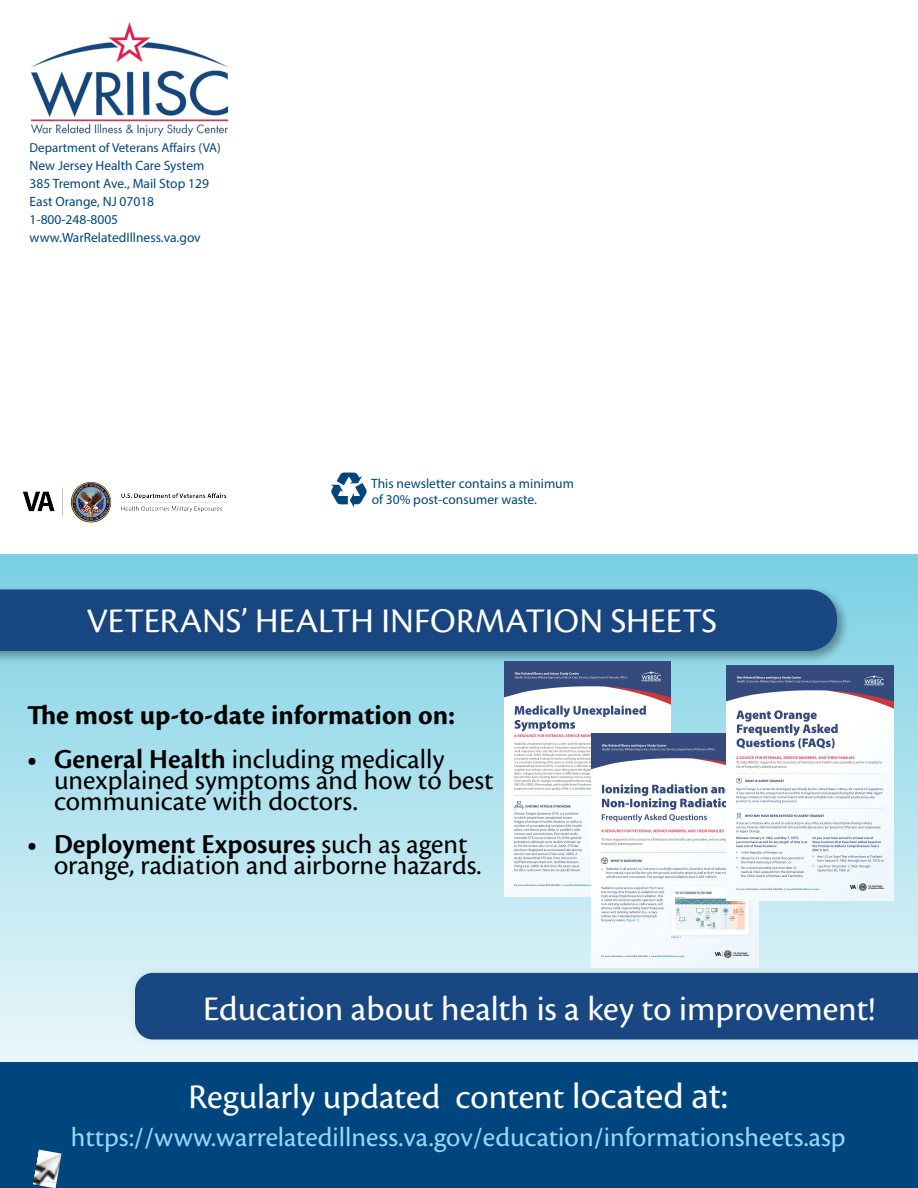
<style>
.page{position:relative;width:918px;height:1188px;background:#fff}
.page>*{position:absolute;margin:0;border:0;box-sizing:border-box;transform-origin:0 0}
.t1{font:36px "Cronos Pro";color:#fff}
.t2{font:28.5px/21.1px "Cronos Pro";color:#000}
.t3{font:28.5px "Cronos Pro";color:#9bd4f4}
.t4{font:700 28.5px "Cronos Pro";letter-spacing:.005em;color:#000}
.Information{font:13.5px/16.2px "Myriad Pro";color:#00467e}
.Information-2{font:12.9px "Myriad Pro";color:#00467e}
.s1{font-weight:600}
.s2{font-family:"Minion Pro"}
.s3{font-family:"Myriad Pro"}
</style>
<div class="page">
<svg style="left:0;top:554px;width:918px;height:508px;background:#b1e3ee"></svg>
<div style="left:125px;top:963px;width:793px;height:86px;background:#000;opacity:.07"></div>
<div style="left:135px;top:973px;width:783px;height:67px;background:#184782"></div>
<img style="left:31px;top:22px;width:196px;height:113px">
<div style="left:0;top:1062px;width:918px;height:126px;background:#00467e"></div>
<svg style="left:331px;top:473px;width:36px;height:35px"></svg>
<img style="left:23px;top:481px;width:204px;height:42px">
<div style="left:0;top:586px;width:850px;height:78px;background:#000;opacity:.35"></div>
<div style="left:0;top:590px;width:837px;height:61px;background:#184782"></div>
<div style="left:79px;top:599px;width:646px;height:42px;background:#174680"></div>
<img style="left:504px;top:662px;width:166px;height:234px">
<img style="left:592px;top:733px;width:166px;height:235px">
<img style="left:727px;top:666px;width:166px;height:234px">
<img style="left:34px;top:1150px;width:28px;height:33px">
<img style="left:33px;top:1179px;width:23px;height:9px">
<p class="Information-2" style="left:30px;top:140px;width:193px">Department of Veterans Affairs (VA)</p>
<p class="Information" style="left:30px;top:157px;width:176px">New Jersey Health Care System</p>
<p class="Information" style="left:30px;top:175px;width:181px">385 Tremont Ave., Mail Stop 129</p>
<p class="Information" style="left:30px;top:193px;width:126px">East Orange, NJ 07018</p>
<p class="Information" style="left:30px;top:211px;width:90px">1-800-248-8005</p>
<p class="Information" style="left:30px;top:230px;width:173px">www.WarRelatedIllness.va.gov</p>
<p class="Information" style="left:371px;top:475px;width:204px">This newsletter contains a minimum of 30% post-consumer waste.</p>
<p class="t1" style="left:87px;top:601px;width:632px">VETERANS’ HEALTH INFORMATION SHEETS</p>
<p class="t4" style="left:27px;top:698px;width:429px">The most up-to-date information on:</p>
<p class="t2" style="left:54px;top:748px;width:441px;text-indent:-27px"><span class="s1">• General Health</span> including medically unexplained symptoms and how to best communicate with doctors<span class="s2">.</span></p>
<p class="t2" style="left:54px;top:834px;width:429px;line-height:20.7px;text-indent:-27px"><span class="s1">• Deployment Exposures</span> such as agent orange, radiation and airborne hazards.</p>
<p class="t1" style="left:203px;top:988px;width:674px">Education about health is a key to improvement!</p>
<p class="t1" style="left:188px;top:1076px;width:541px">Regularly updated content <span class="s3">located at:</span></p>
<h2 class="t3" style="left:71px;top:1121px;width:776px">https://www.warrelatedillness.va.gov/education/informationsheets.asp</h2>
</div>
